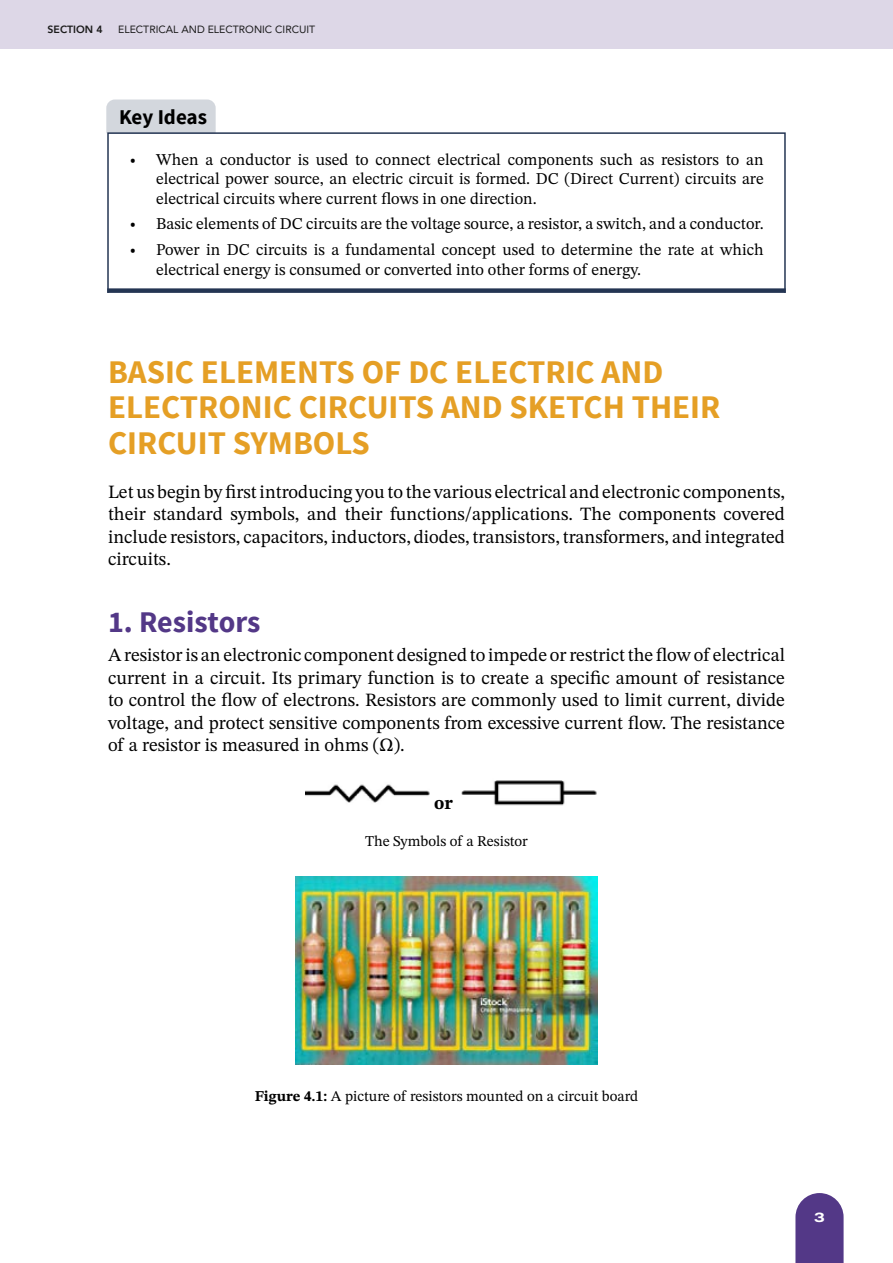
<style>
.page{position:relative;width:893px;height:1263px;background:#fff}
.page>*{position:absolute;margin:0;border:0;box-sizing:border-box;transform-origin:0 0}
.t1{font:700 33px/35.5px "Source Sans Pro";color:#e59f25}
.t2{font:700 30px "Source Sans Pro";color:#533887}
.t3{font:700 21px "Source Sans Pro";letter-spacing:-.005em;color:#000}
.t4{font:18.75px/22.5px "STIX Two Text";color:#000;text-align:justify}
.t5{font:700 18.75px "STIX Two Text";color:#000}
.t6{font:16.5px/19.5px "STIX Two Text";color:#000;text-align:justify}
.t7{font:15px "STIX Two Text";color:#000}
.t8{font:800 13.5px "Archivo Expanded";color:#fff}
.t9{font:10.5px "Avenir";color:#1a1a1a}
.t10{font:800 10.5px "Avenir";color:#1a1a1a}
.s1{font-weight:700}
</style>
<div class="page">
<div style="left:0;top:0;width:893px;height:49px;background:#ddd7e7"></div>
<svg style="left:795px;top:1193px;width:49px;height:70px;background:#624a92"></svg>
<div style="left:106px;top:99px;width:110px;height:34px;background:#d3d7dd"></div>
<div style="left:107px;top:132px;width:679px;height:162px;border:2px solid #243553"></div>
<div style="left:107px;top:288px;width:679px;height:5px;background:#243553"></div>
<img style="left:305px;top:784px;width:125px;height:19px">
<img style="left:462px;top:780px;width:135px;height:26px">
<img style="left:295px;top:876px;width:303px;height:188px">
<p class="t10" style="left:48px;top:21px;width:57px">SECTION 4</p>
<p class="t9" style="left:118px;top:21px;width:199px">ELECTRICAL AND ELECTRONIC CIRCUIT</p>
<p class="t3" style="left:119px;top:103px;width:90px">Key Ideas</p>
<p class="t6" style="left:156px;top:149px;width:609px;text-indent:-27px"><span class="s1">•</span> When a conductor is used to connect electrical components such as resistors to an electrical power source, an electric circuit is formed. DC (Direct Current) circuits are electrical circuits where current flows in one direction.</p>
<p class="t6" style="left:129px;top:214px;width:636px"><span class="s1">•</span> Basic elements of DC circuits are the voltage source, a resistor, a switch, and a conductor.</p>
<p class="t6" style="left:156px;top:240px;width:609px;text-indent:-27px"><span class="s1">•</span> Power in DC circuits is a fundamental concept used to determine the rate at which electrical energy is consumed or converted into other forms of energy.</p>
<h1 class="t1" style="left:108px;top:355px;width:614px">BASIC ELEMENTS OF DC ELECTRIC AND<br>ELECTRONIC CIRCUITS AND SKETCH THEIR<br>CIRCUIT SYMBOLS</h1>
<p class="t4" style="left:108px;top:480px;width:678px">Let us begin by first introducing you to the various electrical and electronic components, their standard symbols, and their functions/applications. The components covered include resistors, capacitors, inductors, diodes, transistors, transformers, and integrated circuits.</p>
<h2 class="t2" style="left:108px;top:603px;width:154px">1. Resistors</h2>
<p class="t4" style="left:108px;top:643px;width:678px">A resistor is an electronic component designed to impede or restrict the flow of electrical current in a circuit. Its primary function is to create a specific amount of resistance to control the flow of electrons. Resistors are commonly used to limit current, divide voltage, and protect sensitive components from excessive current flow. The resistance of a resistor is measured in ohms (Ω).</p>
<p class="t5" style="left:434px;top:790px;width:20px">or</p>
<p class="t7" style="left:365px;top:830px;width:164px">The Symbols of a Resistor</p>
<p class="t7" style="left:255px;top:1085px;width:385px"><span class="s1">Figure 4.1:</span> A picture of resistors mounted on a circuit board</p>
<p class="t8" style="left:814px;top:1207px;width:12px">3</p>
</div>
